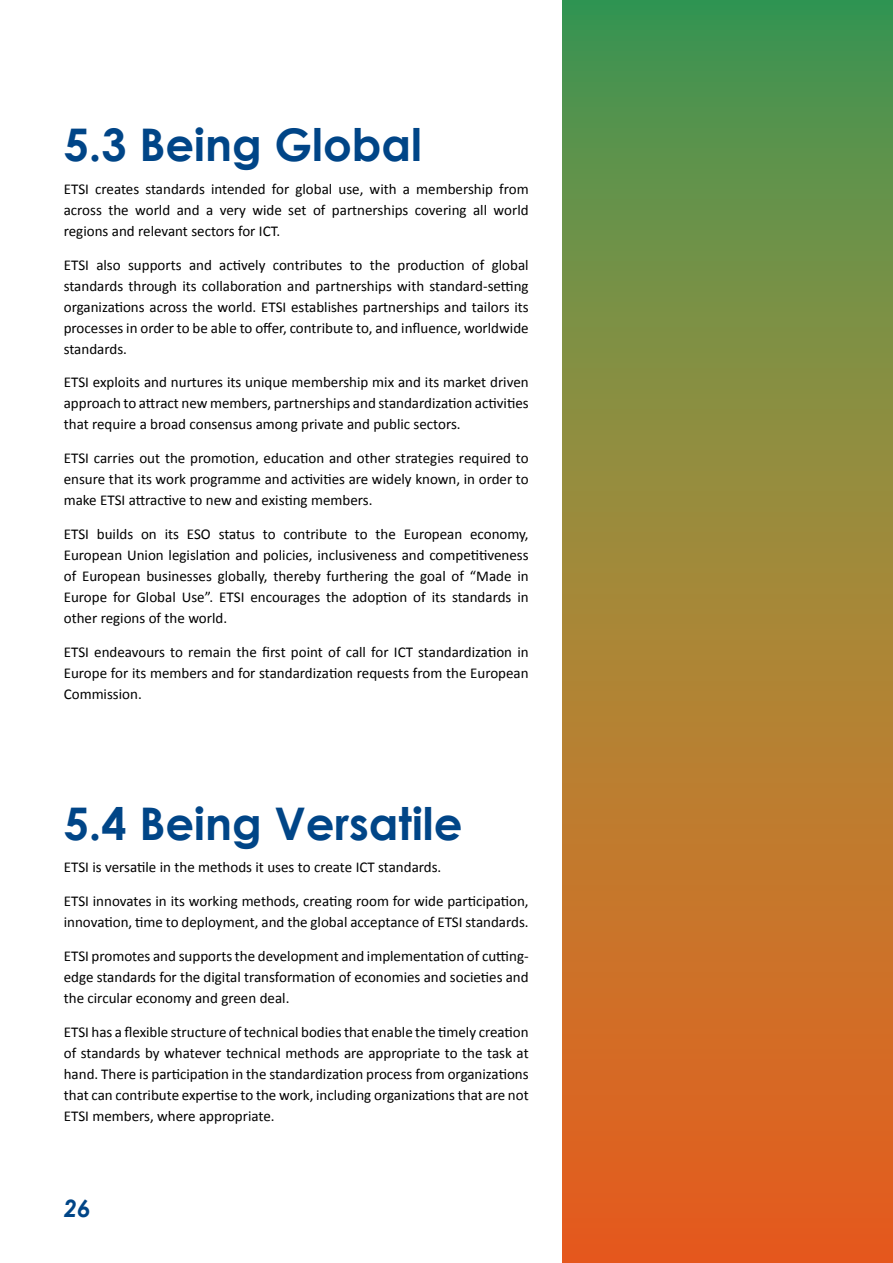
<style>
.page{position:relative;width:893px;height:1263px;background:#fff}
.page>*{position:absolute;margin:0;border:0;box-sizing:border-box;transform-origin:0 0}
.t1{font:700 45px "Century Gothic";color:#004587}
.t2{font:italic 700 24px "Century Gothic";color:#004587}
.t3{font:15px/21px "Calibri";color:#000;text-align:justify}
</style>
<div class="page">
<svg style="left:563px;top:0;width:330px;height:1263px;background:#a08037"></svg>
<h1 class="t1" style="left:64px;top:117px;width:360px">5.3 Being Global</h1>
<p class="t3" style="left:64px;top:178px;width:466px">ETSI creates standards intended for global use, with a membership from across the world and a very wide set of partnerships covering all world regions and relevant sectors for ICT.</p>
<p class="t3" style="left:64px;top:254px;width:466px">ETSI also supports and actively contributes to the production of global standards through its collaboration and partnerships with standard-setting organizations across the world. ETSI establishes partnerships and tailors its processes in order to be able to offer, contribute to, and influence, worldwide standards.</p>
<p class="t3" style="left:64px;top:372px;width:466px">ETSI exploits and nurtures its unique membership mix and its market driven approach to attract new members, partnerships and standardization activities that require a broad consensus among private and public sectors.</p>
<p class="t3" style="left:64px;top:448px;width:466px">ETSI carries out the promotion, education and other strategies required to ensure that its work programme and activities are widely known, in order to make ETSI attractive to new and existing members.</p>
<p class="t3" style="left:64px;top:523px;width:466px">ETSI builds on its ESO status to contribute to the European economy, European Union legislation and policies, inclusiveness and competitiveness of European businesses globally, thereby furthering the goal of “Made in Europe for Global Use”. ETSI encourages the adoption of its standards in other regions of the world.</p>
<p class="t3" style="left:64px;top:641px;width:466px">ETSI endeavours to remain the first point of call for ICT standardization in Europe for its members and for standardization requests from the European Commission.</p>
<h1 class="t1" style="left:64px;top:795px;width:400px">5.4 Being Versatile</h1>
<p class="t3" style="left:64px;top:857px;width:379px">ETSI is versatile in the methods it uses to create ICT standards.</p>
<p class="t3" style="left:64px;top:891px;width:466px">ETSI innovates in its working methods, creating room for wide participation, innovation, time to deployment, and the global acceptance of ETSI standards.</p>
<p class="t3" style="left:64px;top:945px;width:466px">ETSI promotes and supports the development and implementation of cutting&shy;edge standards for the digital transformation of economies and societies and the circular economy and green deal.</p>
<p class="t3" style="left:64px;top:1021px;width:466px">ETSI has a flexible structure of technical bodies that enable the timely creation of standards by whatever technical methods are appropriate to the task at hand. There is participation in the standardization process from organizations that can contribute expertise to the work, including organizations that are not ETSI members, where appropriate.</p>
<h2 class="t2" style="left:64px;top:1193px;width:28px">26</h2>
</div>
